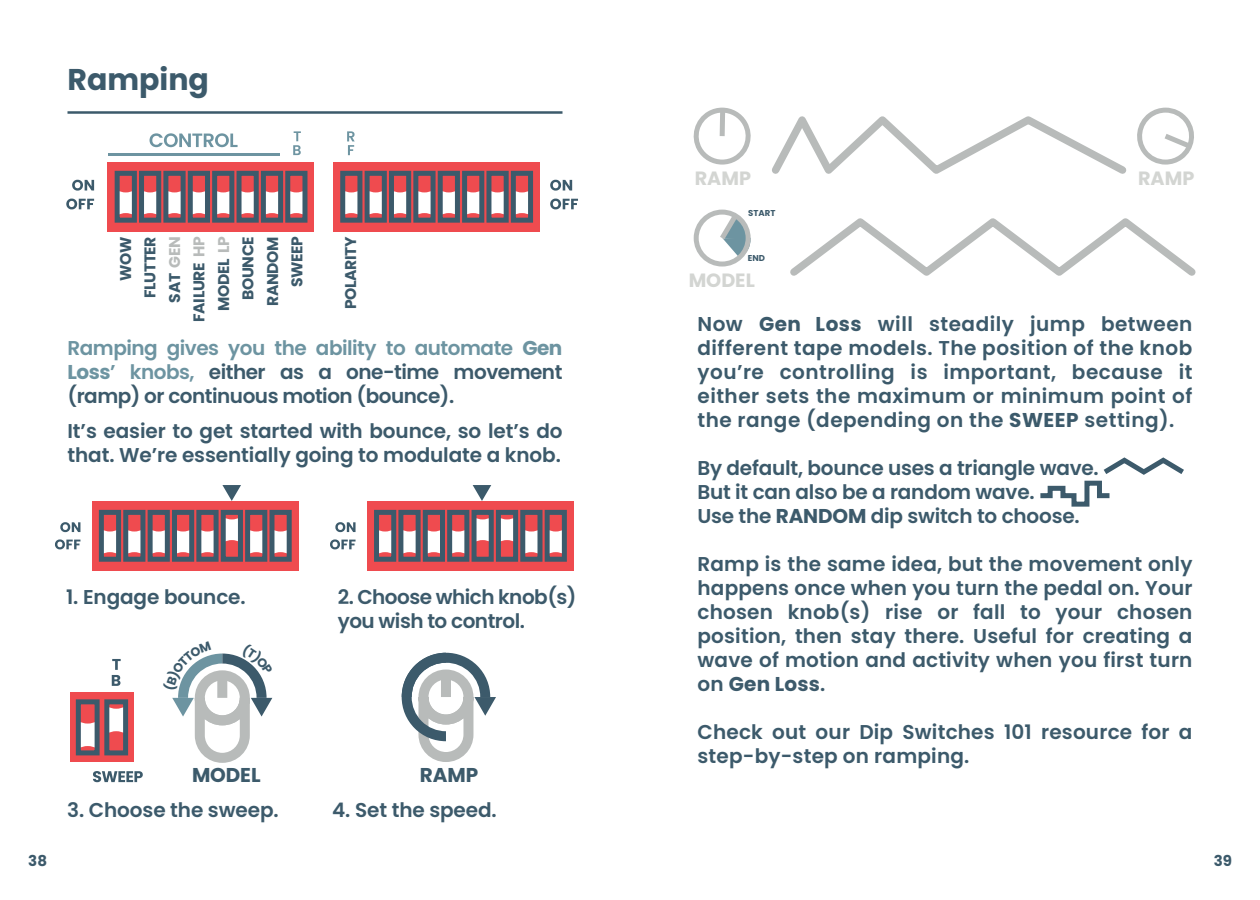
<style>
.page{position:relative;width:1260px;height:900px;background:#fff}
.page>*{position:absolute;margin:0;border:0;box-sizing:border-box;transform-origin:0 0}
.t1{font:700 30px "Poppins";color:#3c5a6b}
.t2{font:600 20px/24px "Poppins";letter-spacing:-.005em;color:#3c5a6b;text-align:justify}
.t3{font:600 20px/24px "Poppins";letter-spacing:-.025em;color:#3c5a6b}
.t4{font:700 20px "Poppins";letter-spacing:-.005em;color:#3c5a6b}
.t5{font:700 19.25px "Poppins";color:#d3d5d2}
.t6{font:700 15.5px/24.5px "Poppins";letter-spacing:-.025em;color:#3c5a6b;text-align:right}
.t7{font:700 15px "Poppins";color:#3c5a6b}
.t8{font:700 8.5px "Poppins";color:#3c5a6b}
.s1{color:#b8bbba}
.s2{color:#6d94a1}
.s3{font-weight:700;color:#6d94a1}
.s4{font-weight:700}
</style>
<div class="page">
<hr style="left:68px;top:111px;width:494px;height:3px;background:#3c5a6b">
<svg style="left:402px;top:652px;width:94px;height:110px"></svg>
<div style="left:70px;top:692px;width:64px;height:70px;background:#ef4b4f"></div>
<svg style="left:82px;top:722px;width:12px;height:26px"></svg>
<svg style="left:110px;top:707px;width:12px;height:26px"></svg>
<div style="left:76px;top:699px;width:24px;height:56px;border:5px solid #3c5a6b"></div>
<div style="left:104px;top:699px;width:24px;height:56px;border:5px solid #3c5a6b"></div>
<svg style="left:112px;top:659px;width:9px;height:27px"></svg>
<svg style="left:93px;top:771px;width:50px;height:11px"></svg>
<svg style="left:790px;top:218px;width:406px;height:58px"></svg>
<svg style="left:694px;top:209px;width:57px;height:58px"></svg>
<svg style="left:693px;top:108px;width:58px;height:57px"></svg>
<div style="left:720px;top:110px;width:5px;height:26px;background:#b8bbba"></div>
<svg style="left:772px;top:107px;width:422px;height:67px"></svg>
<div style="left:92px;top:501px;width:207px;height:70px;background:#ef4b4f"></div>
<svg style="left:251px;top:530px;width:10px;height:23px"></svg>
<svg style="left:275px;top:530px;width:11px;height:23px"></svg>
<svg style="left:105px;top:530px;width:10px;height:23px"></svg>
<svg style="left:202px;top:530px;width:11px;height:23px"></svg>
<svg style="left:154px;top:530px;width:10px;height:23px"></svg>
<svg style="left:178px;top:530px;width:10px;height:23px"></svg>
<div style="left:245px;top:510px;width:22px;height:52px;border:5px solid #3c5a6b"></div>
<div style="left:269px;top:510px;width:23px;height:52px;border:5px solid #3c5a6b"></div>
<svg style="left:227px;top:518px;width:10px;height:23px"></svg>
<div style="left:221px;top:510px;width:22px;height:52px;border:5px solid #3c5a6b"></div>
<div style="left:99px;top:510px;width:22px;height:52px;border:5px solid #3c5a6b"></div>
<svg style="left:129px;top:530px;width:10px;height:23px"></svg>
<div style="left:123px;top:510px;width:22px;height:52px;border:5px solid #3c5a6b"></div>
<div style="left:196px;top:510px;width:23px;height:52px;border:5px solid #3c5a6b"></div>
<div style="left:148px;top:510px;width:22px;height:52px;border:5px solid #3c5a6b"></div>
<div style="left:172px;top:510px;width:22px;height:52px;border:5px solid #3c5a6b"></div>
<svg style="left:60px;top:522px;width:20px;height:10px"></svg>
<svg style="left:55px;top:539px;width:25px;height:10px"></svg>
<svg style="left:222px;top:485px;width:19px;height:16px"></svg>
<div style="left:367px;top:501px;width:207px;height:70px;background:#ef4b4f"></div>
<svg style="left:526px;top:530px;width:10px;height:23px"></svg>
<svg style="left:551px;top:530px;width:10px;height:23px"></svg>
<svg style="left:380px;top:530px;width:10px;height:23px"></svg>
<svg style="left:478px;top:518px;width:10px;height:23px"></svg>
<svg style="left:429px;top:530px;width:10px;height:23px"></svg>
<svg style="left:453px;top:530px;width:10px;height:23px"></svg>
<div style="left:520px;top:510px;width:22px;height:52px;border:5px solid #3c5a6b"></div>
<div style="left:545px;top:510px;width:22px;height:52px;border:5px solid #3c5a6b"></div>
<svg style="left:502px;top:518px;width:10px;height:23px"></svg>
<div style="left:496px;top:510px;width:22px;height:52px;border:5px solid #3c5a6b"></div>
<div style="left:374px;top:510px;width:22px;height:52px;border:5px solid #3c5a6b"></div>
<svg style="left:404px;top:530px;width:11px;height:23px"></svg>
<div style="left:398px;top:510px;width:23px;height:52px;border:5px solid #3c5a6b"></div>
<div style="left:472px;top:510px;width:22px;height:52px;border:5px solid #3c5a6b"></div>
<div style="left:423px;top:510px;width:22px;height:52px;border:5px solid #3c5a6b"></div>
<div style="left:447px;top:510px;width:22px;height:52px;border:5px solid #3c5a6b"></div>
<svg style="left:335px;top:522px;width:21px;height:10px"></svg>
<svg style="left:330px;top:539px;width:26px;height:10px"></svg>
<svg style="left:473px;top:485px;width:18px;height:16px"></svg>
<svg style="left:72px;top:180px;width:22px;height:11px"></svg>
<svg style="left:66px;top:199px;width:28px;height:10px"></svg>
<div style="left:108px;top:162px;width:206px;height:70px;background:#ef4b4f"></div>
<svg style="left:218px;top:191px;width:10px;height:23px"></svg>
<svg style="left:243px;top:191px;width:10px;height:23px"></svg>
<svg style="left:267px;top:191px;width:10px;height:23px"></svg>
<svg style="left:169px;top:191px;width:11px;height:23px"></svg>
<svg style="left:121px;top:191px;width:10px;height:23px"></svg>
<svg style="left:145px;top:191px;width:10px;height:23px"></svg>
<div style="left:212px;top:171px;width:22px;height:52px;border:5px solid #3c5a6b"></div>
<div style="left:237px;top:171px;width:22px;height:52px;border:5px solid #3c5a6b"></div>
<svg style="left:194px;top:191px;width:10px;height:23px"></svg>
<div style="left:188px;top:171px;width:22px;height:52px;border:5px solid #3c5a6b"></div>
<div style="left:261px;top:171px;width:22px;height:52px;border:5px solid #3c5a6b"></div>
<svg style="left:291px;top:191px;width:10px;height:23px"></svg>
<div style="left:285px;top:171px;width:22px;height:52px;border:5px solid #3c5a6b"></div>
<div style="left:163px;top:171px;width:23px;height:52px;border:5px solid #3c5a6b"></div>
<div style="left:115px;top:171px;width:22px;height:52px;border:5px solid #3c5a6b"></div>
<div style="left:139px;top:171px;width:22px;height:52px;border:5px solid #3c5a6b"></div>
<div style="left:333px;top:162px;width:207px;height:70px;background:#ef4b4f"></div>
<svg style="left:517px;top:191px;width:10px;height:23px"></svg>
<svg style="left:371px;top:191px;width:10px;height:23px"></svg>
<svg style="left:395px;top:191px;width:10px;height:23px"></svg>
<svg style="left:468px;top:191px;width:10px;height:23px"></svg>
<svg style="left:419px;top:191px;width:11px;height:23px"></svg>
<svg style="left:444px;top:191px;width:10px;height:23px"></svg>
<div style="left:511px;top:171px;width:22px;height:52px;border:5px solid #3c5a6b"></div>
<div style="left:365px;top:171px;width:22px;height:52px;border:5px solid #3c5a6b"></div>
<svg style="left:492px;top:191px;width:11px;height:23px"></svg>
<div style="left:486px;top:171px;width:23px;height:52px;border:5px solid #3c5a6b"></div>
<div style="left:389px;top:171px;width:22px;height:52px;border:5px solid #3c5a6b"></div>
<svg style="left:346px;top:191px;width:10px;height:23px"></svg>
<div style="left:340px;top:171px;width:22px;height:52px;border:5px solid #3c5a6b"></div>
<div style="left:462px;top:171px;width:22px;height:52px;border:5px solid #3c5a6b"></div>
<div style="left:413px;top:171px;width:23px;height:52px;border:5px solid #3c5a6b"></div>
<div style="left:438px;top:171px;width:22px;height:52px;border:5px solid #3c5a6b"></div>
<svg style="left:550px;top:180px;width:22px;height:11px"></svg>
<svg style="left:550px;top:199px;width:28px;height:10px"></svg>
<svg style="left:150px;top:133px;width:88px;height:14px"></svg>
<svg style="left:293px;top:131px;width:8px;height:24px"></svg>
<svg style="left:347px;top:131px;width:8px;height:24px"></svg>
<hr style="left:108px;top:153px;width:171px;height:2px;background:#6d94a1">
<svg style="left:1040px;top:457px;width:144px;height:50px"></svg>
<svg style="left:172px;top:653px;width:101px;height:110px"></svg>
<h1 class="t1" style="left:68px;top:62px;width:143px">Ramping</h1>
<p class="t6" style="left:113px;top:322px;width:87px;rotate:-90deg">WOW<br>FLUTTER<br>SAT <span class="s1">GEN<br></span>FAILURE <span class="s1">HP<br></span>MODEL <span class="s1">LP<br></span>BOUNCE<br>RANDOM<br>SWEEP</p>
<p class="t6" style="left:339px;top:309px;width:74px;rotate:-90deg">POLARITY</p>
<p class="t2" style="left:68px;top:336px;width:496px"><span class="s2">Ramping gives you the ability to automate</span> <span class="s3">Gen Loss</span><span class="s2">’ knobs,</span> either as a one-time movement (ramp) or continuous motion (bounce).</p>
<p class="t2" style="left:68px;top:419px;width:497px">It’s easier to get started with bounce, so let’s do that. We’re essentially going to modulate a knob.</p>
<p class="t2" style="left:66px;top:585px;width:181px">1. Engage bounce.</p>
<p class="t3" style="left:338px;top:585px;width:240px">2. Choose which knob(s) you wish to control.</p>
<p class="t4" style="left:192px;top:763px;width:70px">MODEL</p>
<p class="t4" style="left:420px;top:763px;width:60px">RAMP</p>
<p class="t2" style="left:67px;top:798px;width:213px">3. Choose the sweep.</p>
<p class="t2" style="left:332px;top:798px;width:166px">4. Set the speed.</p>
<p class="t5" style="left:695px;top:167px;width:58px">RAMP</p>
<p class="t5" style="left:1138px;top:167px;width:58px">RAMP</p>
<p class="t8" style="left:748px;top:208px;width:29px">START</p>
<p class="t8" style="left:748px;top:253px;width:19px">END</p>
<p class="t5" style="left:689px;top:269px;width:68px">MODEL</p>
<p class="t2" style="left:698px;top:312px;width:497px">Now <span class="s4">Gen Loss</span> will steadily jump between different tape models. The position of the knob you’re controlling is important, because it either sets the maximum or minimum point of the range (depending on the <span class="s4">SWEEP</span> setting).</p>
<p class="t2" style="left:698px;top:456px;width:403px;text-align:left">By default, bounce uses a triangle wave.<br>But it can also be a random wave.<br>Use the <span class="s4">RANDOM</span> dip switch to choose.</p>
<p class="t2" style="left:698px;top:552px;width:497px">Ramp is the same idea, but the movement only happens once when you turn the pedal on. Your chosen knob(s) rise or fall to your chosen position, then stay there. Useful for creating a wave of motion and activity when you first turn on <span class="s4">Gen Loss</span>.</p>
<p class="t2" style="left:698px;top:720px;width:497px">Check out our Dip Switches 101 resource for a step-by-step on ramping.</p>
<p class="t7" style="left:28px;top:852px;width:20px">38</p>
<p class="t7" style="left:1214px;top:852px;width:20px">39</p>
</div>
